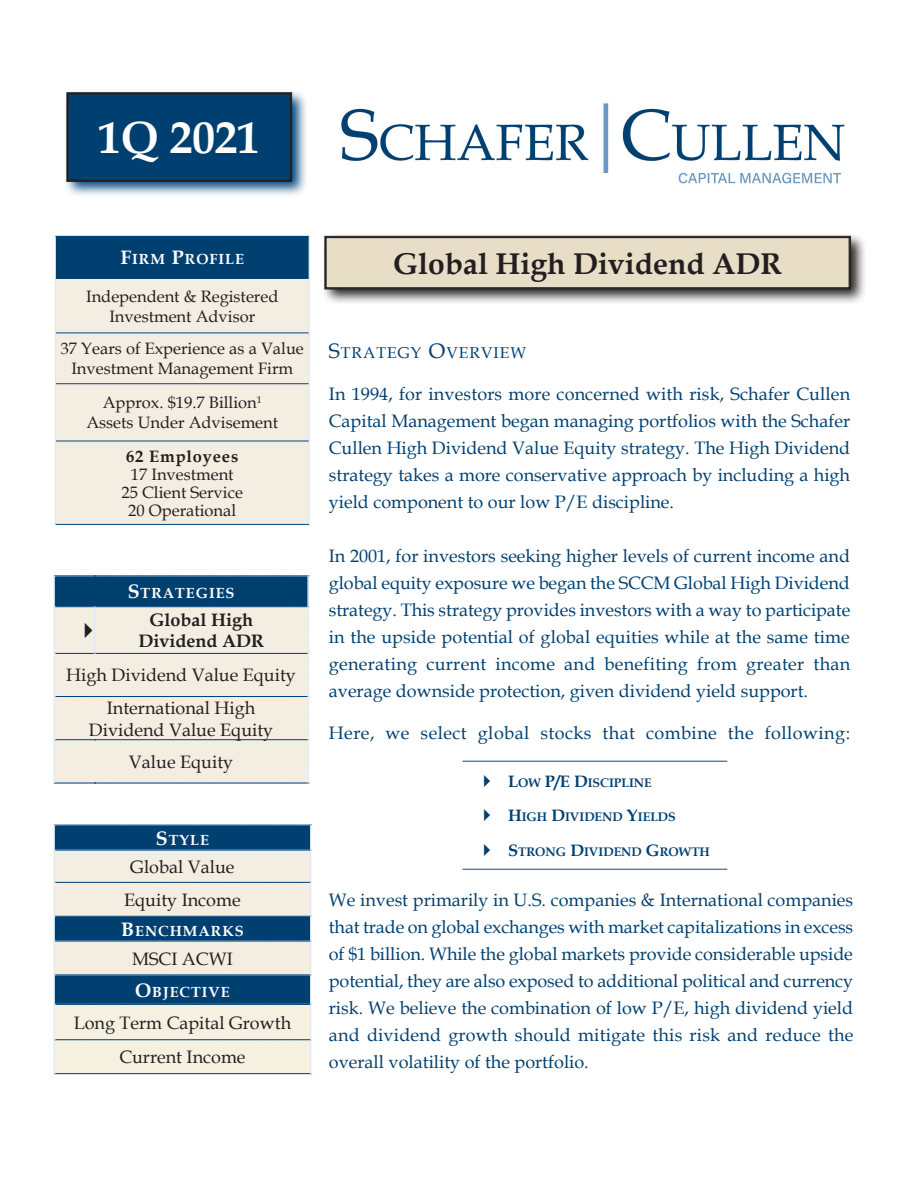
<style>
.page{position:relative;width:918px;height:1188px;background:#fff}
.page>*{position:absolute;margin:0;border:0;box-sizing:border-box;transform-origin:0 0}
.t1{font:700 45px "Book Antiqua";color:#fff}
.t2{font:700 30px "Book Antiqua";color:#231f20}
.Bullet_Investment_Pr{font:18px/27px "Book Antiqua";color:#004071;text-align:justify}
.Bullet_Investment_Pr-2{font:18px "Book Antiqua";color:#231f20}
.Bullet_Investment_Pr-3{font:18px "Book Antiqua";letter-spacing:.025em;color:#004071}
.Bullet_Investment_Pr-4{font:700 18px/21.6px "Book Antiqua";color:#231f20;text-align:center}
.t3{font:16.5px/19.8px "Book Antiqua";color:#231f20;text-align:center}
.t4{font:700 16.5px "Book Antiqua";letter-spacing:.05em;color:#231f20}
.Bullet_Investment_Pr-5{font:15.75px "Book Antiqua";letter-spacing:.065em;color:#004071}
.Bullet_Investment_Pr-6{font:700 14.7px "Book Antiqua";letter-spacing:.065em;color:#fff}
.t5{font:700 12.3px "Book Antiqua";color:#004071}
.s1{font-size:19.5px}
.s2{font-size:21px}
.s3{font-size:16.5px}
</style>
<div class="page">
<svg style="left:54px;top:825px;width:258px;height:249px;background:#a3b4bc"></svg>
<div style="left:63px;top:89px;width:245px;height:109px;background:#01457f;opacity:.98"></div>
<div style="left:67px;top:93px;width:225px;height:89px;background:#004071"></div>
<div style="left:67px;top:93px;width:224px;height:88px;border:1px solid #231f20"></div>
<div style="left:68px;top:94px;width:222px;height:86px;border:1px solid #231f20"></div>
<img style="left:341px;top:103px;width:504px;height:81px">
<div style="left:321px;top:233px;width:546px;height:72px;background:#231f20;opacity:.98"></div>
<div style="left:325px;top:236px;width:526px;height:53px;background:#e8ddc6"></div>
<div style="left:325px;top:237px;width:525px;height:52px;border:1px solid #231f20"></div>
<div style="left:326px;top:238px;width:523px;height:50px;border:1px solid #231f20"></div>
<div style="left:55px;top:236px;width:254px;height:42px;background:#004071"></div>
<div style="left:56px;top:279px;width:253px;height:245px;background:#f4ede1"></div>
<hr style="left:55px;top:236px;width:254px;height:1px;background:#01457f">
<hr style="left:56px;top:278px;width:253px;height:1px;background:#01457f">
<hr style="left:56px;top:333px;width:253px;height:1px;background:#01457f">
<hr style="left:56px;top:383px;width:253px;height:1px;background:#01457f">
<hr style="left:56px;top:441px;width:253px;height:1px;background:#01457f">
<hr style="left:55px;top:524px;width:254px;height:1px;background:#01457f">
<hr style="left:55px;top:236px;width:1px;height:42px;background:#d8e7f2">
<hr style="left:309px;top:236px;width:1px;height:42px;background:#d8e7f2">
<hr style="left:55px;top:278px;width:1px;height:55px;background:#d8e7f2">
<hr style="left:309px;top:278px;width:1px;height:55px;background:#d8e7f2">
<hr style="left:55px;top:333px;width:1px;height:51px;background:#d8e7f2">
<hr style="left:309px;top:333px;width:1px;height:51px;background:#d8e7f2">
<hr style="left:55px;top:384px;width:1px;height:57px;background:#d8e7f2">
<hr style="left:309px;top:384px;width:1px;height:57px;background:#d8e7f2">
<hr style="left:55px;top:441px;width:1px;height:83px;background:#d8e7f2">
<hr style="left:309px;top:441px;width:1px;height:83px;background:#d8e7f2">
<hr style="left:463px;top:761px;width:264px;height:1px;background:#014d95">
<hr style="left:463px;top:869px;width:264px;height:1px;background:#014d95">
<svg style="left:54px;top:576px;width:255px;height:208px;background:#cbd0cf"></svg>
<p class="t1" style="left:99px;top:107px;width:163px">1Q 2021</p>
<p class="Bullet_Investment_Pr-6" style="left:120px;top:249px;width:125px"><span class="s1">F</span>IRM <span class="s1">P</span>ROFILE</p>
<p class="t2" style="left:393px;top:243px;width:391px">Global High Dividend ADR</p>
<p class="t3" style="left:86px;top:286px;width:194px">Independent &amp; Registered</p>
<p class="t3" style="left:109px;top:306px;width:147px">Investment Advisor</p>
<p class="t3" style="left:61px;top:339px;width:245px">37 Years of Experience as a Value<br>Investment Management Firm</p>
<p class="t3" style="left:103px;top:393px;width:161px">Approx. $19.7 Billion<sup>1</sup></p>
<p class="t3" style="left:86px;top:412px;width:193px">Assets Under Advisement</p>
<p class="t4" style="left:126px;top:445px;width:114px">62 Employees</p>
<p class="t3" style="left:131px;top:464px;width:104px">17 Investment</p>
<p class="t3" style="left:122px;top:482px;width:123px">25 Client Service</p>
<p class="t3" style="left:128px;top:500px;width:110px">20 Operational</p>
<p class="Bullet_Investment_Pr-5" style="left:329px;top:341px;width:199px"><span class="s2">S</span>TRATEGY <span class="s2">O</span>VERVIEW</p>
<p class="Bullet_Investment_Pr" style="left:329px;top:380px;width:523px">In 1994, for investors more concerned with risk, Schafer Cullen Capital Management began managing portfolios with the Schafer Cullen High Dividend Value Equity strategy. The High Dividend strategy takes a more conservative approach by including a high yield component to our low P/E discipline.</p>
<p class="Bullet_Investment_Pr" style="left:329px;top:542px;width:523px">In 2001, for investors seeking higher levels of current income and global equity exposure we began the SCCM Global High Dividend strategy. This strategy provides investors with a way to participate in the upside potential of global equities while at the same time generating current income and benefiting from greater than average downside protection, given dividend yield support.</p>
<p class="Bullet_Investment_Pr-3" style="left:329px;top:720px;width:523px">Here, we select global stocks that combine the following:</p>
<p class="Bullet_Investment_Pr-6" style="left:128px;top:583px;width:108px"><span class="s1">S</span>TRATEGIES</p>
<p class="Bullet_Investment_Pr-4" style="left:139px;top:609px;width:127px">Global High<br>Dividend ADR</p>
<p class="Bullet_Investment_Pr-2" style="left:66px;top:663px;width:231px">High Dividend Value Equity</p>
<p class="Bullet_Investment_Pr-2" style="left:107px;top:695px;width:150px">International High</p>
<p class="Bullet_Investment_Pr-2" style="left:89px;top:717px;width:186px">Dividend Value Equity</p>
<p class="Bullet_Investment_Pr-2" style="left:129px;top:749px;width:106px">Value Equity</p>
<p class="t5" style="left:508px;top:774px;width:145px"><span class="s3">L</span>OW <span class="s3">P/E D</span>ISCIPLINE</p>
<p class="t5" style="left:508px;top:809px;width:169px"><span class="s3">H</span>IGH <span class="s3">D</span>IVIDEND <span class="s3">Y</span>IELDS</p>
<p class="t5" style="left:508px;top:844px;width:203px"><span class="s3">S</span>TRONG <span class="s3">D</span>IVIDEND <span class="s3">G</span>ROWTH</p>
<p class="Bullet_Investment_Pr-6" style="left:156px;top:830px;width:55px"><span class="s1">S</span>TYLE</p>
<p class="Bullet_Investment_Pr-2" style="left:130px;top:854px;width:106px">Global Value</p>
<p class="Bullet_Investment_Pr-2" style="left:124px;top:887px;width:118px">Equity Income</p>
<p class="Bullet_Investment_Pr-6" style="left:121px;top:921px;width:124px"><span class="s1">B</span>ENCHMARKS</p>
<p class="Bullet_Investment_Pr-2" style="left:132px;top:946px;width:102px">MSCI ACWI</p>
<p class="Bullet_Investment_Pr-6" style="left:135px;top:982px;width:96px"><span class="s1">O</span>BJECTIVE</p>
<p class="Bullet_Investment_Pr-2" style="left:74px;top:1010px;width:219px">Long Term Capital Growth</p>
<p class="Bullet_Investment_Pr-2" style="left:119px;top:1045px;width:128px">Current Income</p>
<p class="Bullet_Investment_Pr" style="left:329px;top:886px;width:526px">We invest primarily in U.S. companies &amp; International companies that trade on global exchanges with market capitalizations in excess of $1 billion. While the global markets provide considerable upside potential, they are also exposed to additional political and currency risk. We believe the combination of low P/E, high dividend yield and dividend growth should mitigate this risk and reduce the overall volatility of the portfolio.</p>
</div>
